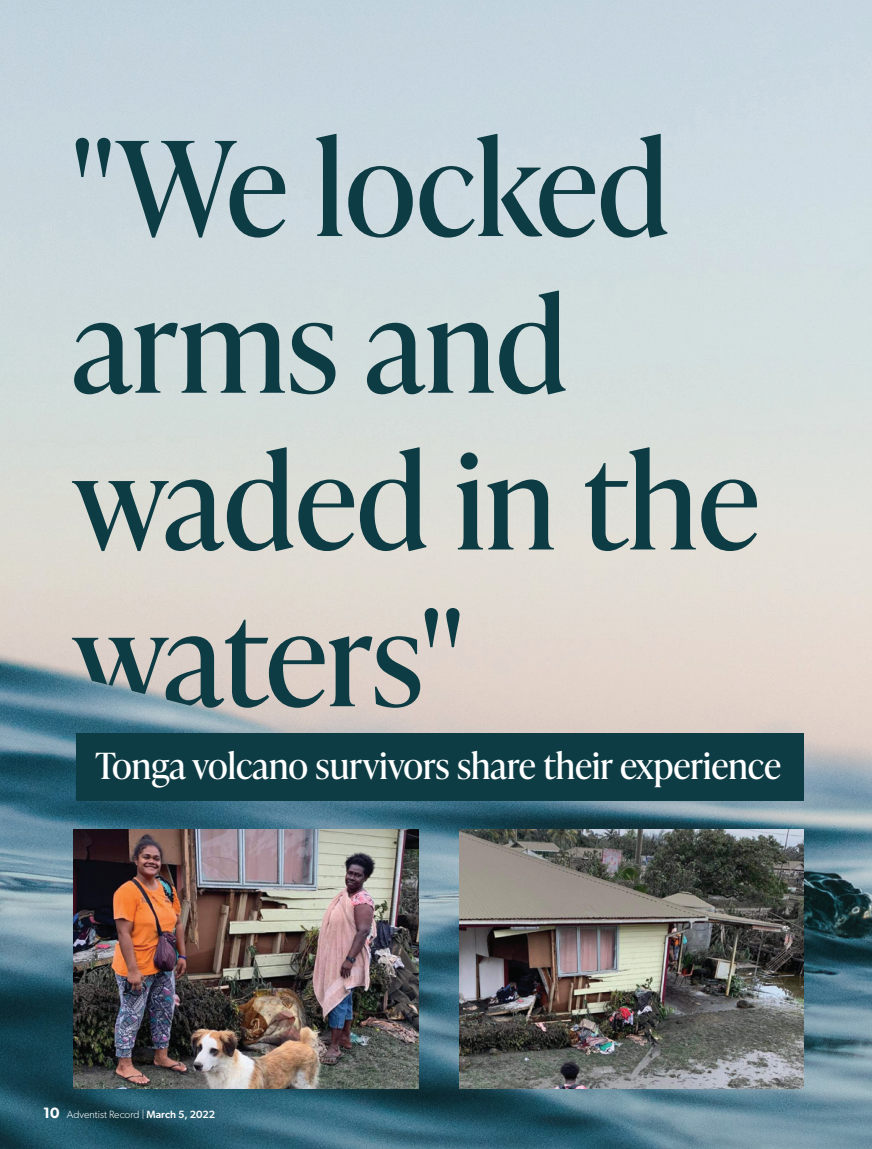
<style>
.page{position:relative;width:872px;height:1149px;background:#fff}
.page>*{position:absolute;margin:0;border:0;box-sizing:border-box;transform-origin:0 0}
.t1{font:130.5px/156.6px "Ivy Presto Headline";color:#0d3c44}
.t2{font:36px "Ivy Presto Headline";color:#fff}
.t3{font:300 10.5px "Gibson";color:#fff}
.s1{font-weight:600;font-size:15px}
.s2{font-weight:500}
</style>
<div class="page">
<img style="left:0;top:0;width:872px;height:1148px">
<img style="left:459px;top:829px;width:345px;height:259px">
<img style="left:74px;top:829px;width:344px;height:259px">
<div style="left:77px;top:733px;width:727px;height:68px;background:#0d3c44"></div>
<h1 class="t1" style="left:72px;top:104px;width:688px">"We locked arms and waded in the waters"</h1>
<p class="t2" style="left:95px;top:739px;width:687px">Tonga volcano survivors share their experience</p>
<p class="t3" style="left:43px;top:1107px;width:174px"><span class="s1">10</span> Adventist Record | <span class="s2">March 5, 2022</span></p>
</div>
